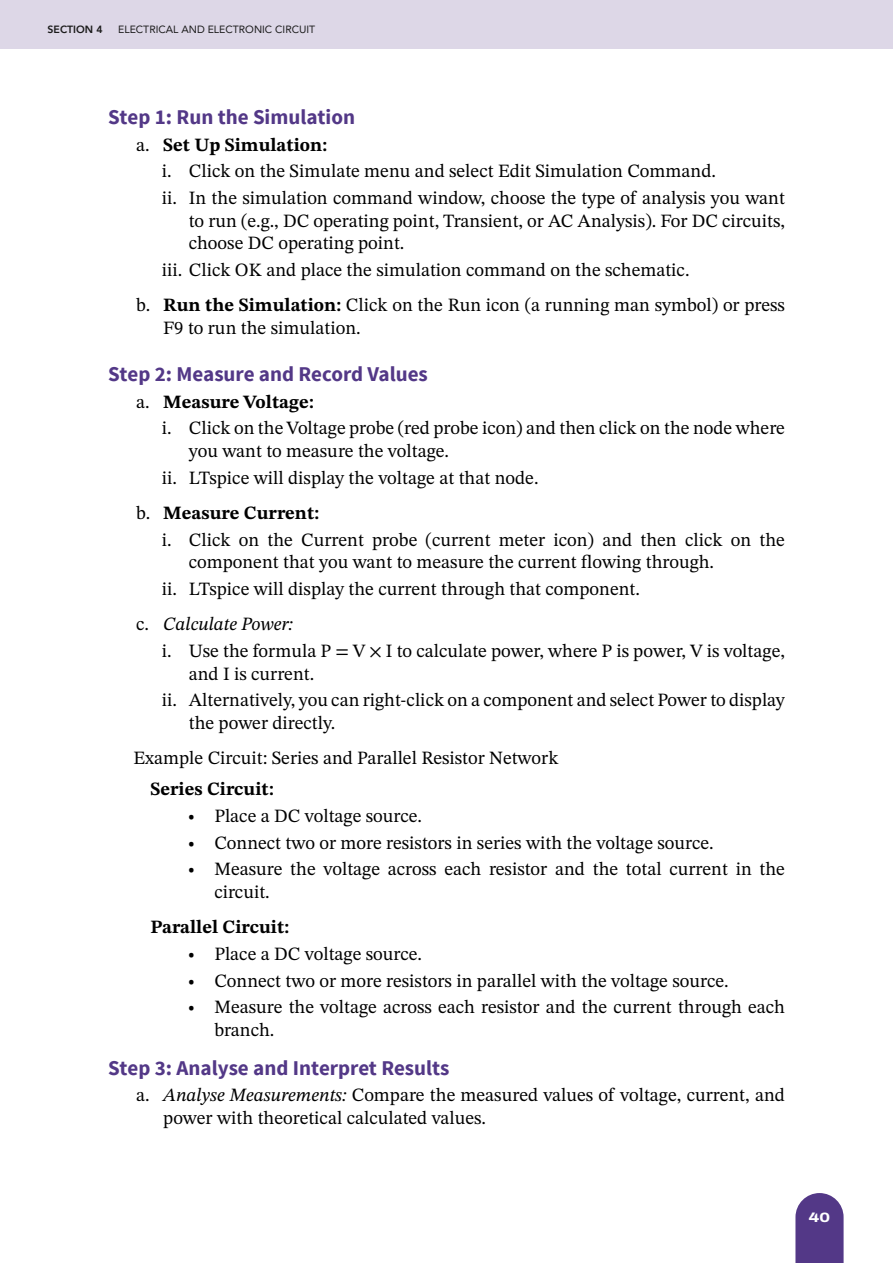
<style>
.page{position:relative;width:893px;height:1263px;background:#fff}
.page>*{position:absolute;margin:0;border:0;box-sizing:border-box;transform-origin:0 0}
.t1{font:700 21px "Source Sans Pro";color:#533887}
.t2{font:18.75px/26.7px "STIX Two Text";color:#000}
.t3{font:700 18.75px "STIX Two Text";color:#000}
.t4{font:800 13.5px "Archivo Expanded";color:#fff}
.t5{font:10.5px "Avenir";color:#1a1a1a}
.t6{font:800 10.5px "Avenir";color:#1a1a1a}
.s1{font-weight:700}
.s2{font-style:italic}
</style>
<div class="page">
<div style="left:0;top:0;width:893px;height:49px;background:#ddd7e7"></div>
<svg style="left:795px;top:1193px;width:49px;height:70px;background:#624a92"></svg>
<p class="t6" style="left:48px;top:21px;width:57px">SECTION 4</p>
<p class="t5" style="left:118px;top:21px;width:199px">ELECTRICAL AND ELECTRONIC CIRCUIT</p>
<p class="t1" style="left:108px;top:103px;width:249px">Step 1: Run the Simulation</p>
<p class="t2" style="left:162px;top:131px;width:625px;text-indent:-26px">a. <span class="s1">Set Up Simulation:<br></span>i. Click on the Simulate menu and select Edit Simulation Command.<br>ii. In the simulation command window, choose the type of analysis you want</p>
<p class="t2" style="left:189px;top:209px;width:598px;line-height:22.5px">to run (e.g., DC operating point, Transient, or AC Analysis). For DC circuits, choose DC operating point.</p>
<p class="t2" style="left:136px;top:252px;width:650px;line-height:35.2px;text-indent:26px">iii. Click OK and place the simulation command on the schematic.<br>b. <span class="s1">Run the Simulation:</span> Click on the Run icon (a running man symbol) or press</p>
<p class="t2" style="left:163px;top:314px;width:199px">F9 to run the simulation.</p>
<p class="t1" style="left:108px;top:360px;width:321px">Step 2: Measure and Record Values</p>
<p class="t2" style="left:162px;top:388px;width:625px;text-indent:-26px">a. <span class="s1">Measure Voltage:<br></span>i. Click on the Voltage probe (red probe icon) and then click on the node where</p>
<p class="t2" style="left:162px;top:437px;width:378px;text-indent:27px">you want to measure the voltage.<br>ii. LTspice will display the voltage at that node.</p>
<p class="t2" style="left:162px;top:499px;width:625px;text-indent:-26px">b. <span class="s1">Measure Current:<br></span>i. Click on the Current probe (current meter icon) and then click on the</p>
<p class="t2" style="left:162px;top:549px;width:554px;text-indent:27px">component that you want to measure the current flowing through. ii. LTspice will display the current through that component.</p>
<p class="t2" style="left:162px;top:611px;width:625px;text-indent:-26px">c. <span class="s2">Calculate Power:<br></span>i. Use the formula P = V × I to calculate power, where P is power, V is voltage,</p>
<p class="t2" style="left:162px;top:660px;width:625px;text-indent:27px">and I is current.<br>ii. Alternatively, you can right-click on a component and select Power to display</p>
<p class="t2" style="left:134px;top:705px;width:426px;line-height:35.2px;text-indent:55px">the power directly.<br>Example Circuit: Series and Parallel Resistor Network</p>
<p class="t3" style="left:151px;top:775px;width:125px">Series Circuit:</p>
<p class="t2" style="left:187px;top:802px;width:236px">• Place a DC voltage source.</p>
<p class="t2" style="left:187px;top:829px;width:528px">• Connect two or more resistors in series with the voltage source.</p>
<p class="t2" style="left:214px;top:858px;width:572px;line-height:22.5px;text-indent:-27px">• Measure the voltage across each resistor and the total current in the circuit.</p>
<p class="t3" style="left:151px;top:913px;width:140px">Parallel Circuit:</p>
<p class="t2" style="left:187px;top:940px;width:236px">• Place a DC voltage source.</p>
<p class="t2" style="left:187px;top:967px;width:543px">• Connect two or more resistors in parallel with the voltage source.</p>
<p class="t2" style="left:214px;top:996px;width:572px;line-height:22.5px;text-indent:-27px">• Measure the voltage across each resistor and the current through each branch.</p>
<p class="t1" style="left:108px;top:1054px;width:343px">Step 3: Analyse and Interpret Results</p>
<p class="t2" style="left:163px;top:1084px;width:623px;line-height:22.5px;text-indent:-27px">a. <span class="s2">Analyse Measurements:</span> Compare the measured values of voltage, current, and power with theoretical calculated values.</p>
<p class="t4" style="left:809px;top:1207px;width:23px">40</p>
</div>
